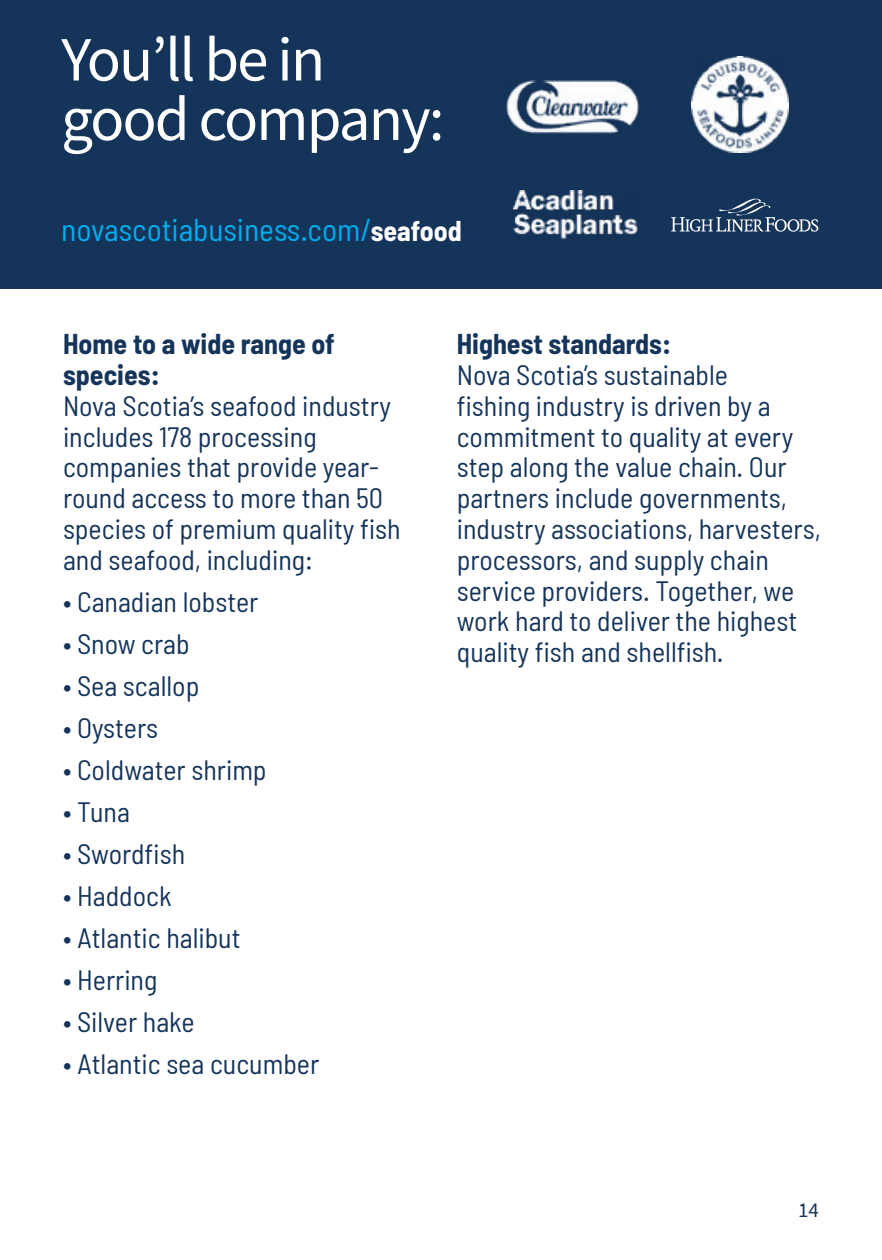
<style>
.page{position:relative;width:882px;height:1260px;background:#fff}
.page>*{position:absolute;margin:0;border:0;box-sizing:border-box;transform-origin:0 0}
.t1{font:63px/59.5px "Source Sans Pro";letter-spacing:-.03em;color:#fff}
.t2{font:semi-condensed 31.5px "Barlow";color:#00aeef}
.t3{font:semi-condensed 28px/30.8px "Barlow";color:#15345a}
.t4{font:700 semi-condensed 28px/30.8px "Barlow";color:#15345a}
.t5{font:21px "Source Sans Pro";color:#15345a}
.s1{font-weight:700;font-size:28px;color:#fff}
</style>
<div class="page">
<div style="left:0;top:0;width:882px;height:288px;background:#15345a"></div>
<img style="left:692px;top:57px;width:96px;height:96px">
<svg style="left:671px;top:199px;width:147px;height:33px"></svg>
<img style="left:514px;top:190px;width:124px;height:51px">
<img style="left:506px;top:80px;width:133px;height:53px">
<h1 class="t1" style="left:61px;top:29px;width:385px">You’ll be in good company:</h1>
<p class="t2" style="left:61px;top:210px;width:402px">novascotiabusiness.com/<span class="s1">seafood</span></p>
<p class="t4" style="left:63px;top:328px;width:273px">Home to a wide range of species:</p>
<p class="t3" style="left:63px;top:390px;width:339px">Nova Scotia’s seafood industry includes 178 processing companies that provide year&shy;round access to more than 50 species of premium quality fish and seafood, including:</p>
<p class="t3" style="left:63px;top:586px;width:197px">• Canadian lobster</p>
<p class="t3" style="left:63px;top:628px;width:128px">• Snow crab</p>
<p class="t3" style="left:63px;top:670px;width:138px">• Sea scallop</p>
<p class="t3" style="left:63px;top:712px;width:97px">• Oysters</p>
<p class="t3" style="left:63px;top:754px;width:205px">• Coldwater shrimp</p>
<p class="t3" style="left:63px;top:796px;width:69px">• Tuna</p>
<p class="t3" style="left:63px;top:838px;width:124px">• Swordfish</p>
<p class="t3" style="left:63px;top:880px;width:110px">• Haddock</p>
<p class="t3" style="left:63px;top:922px;width:179px">• Atlantic halibut</p>
<p class="t3" style="left:63px;top:964px;width:96px">• Herring</p>
<p class="t3" style="left:63px;top:1006px;width:133px">• Silver hake</p>
<p class="t3" style="left:63px;top:1048px;width:258px">• Atlantic sea cucumber</p>
<p class="t4" style="left:457px;top:328px;width:216px">Highest standards:</p>
<p class="t3" style="left:457px;top:359px;width:366px">Nova Scotia’s sustainable<br>fishing industry is driven by a commitment to quality at every step along the value chain. Our partners include governments, industry associations, harvesters, processors, and supply chain service providers. Together, we work hard to deliver the highest quality fish and shellfish.</p>
<p class="t5" style="left:798px;top:1197px;width:22px">14</p>
</div>
